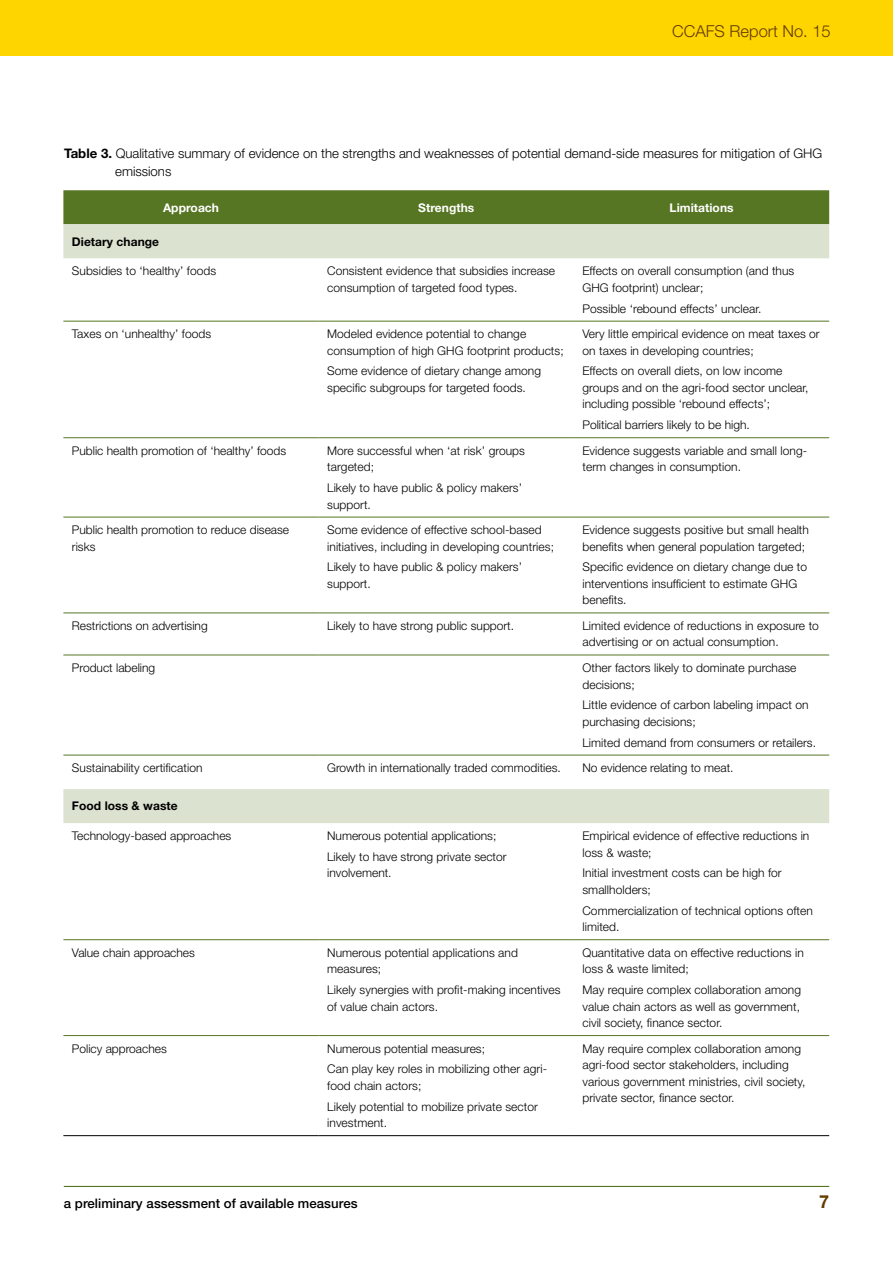
<style>
.page{position:relative;width:893px;height:1263px;background:#fff}
.page>*{position:absolute;margin:0;border:0;box-sizing:border-box;transform-origin:0 0}
.t1{font:700 18px "Helvetica Neue LT Std";color:#643c00}
.t2{font:300 16.5px "Helvetica Neue LT Std";color:#643c00}
.t3{font:300 13.2px/17.9px "Helvetica Neue LT Std";color:#000}
.t4{font:500 13.2px "Helvetica Neue LT Std";letter-spacing:.005em;color:#000}
.t5{font:300 12px/16.5px "Helvetica Neue LT Std";letter-spacing:.005em;color:#000}
.t6{font:700 12px "Helvetica Neue LT Std";letter-spacing:.005em;color:#fff}
.t7{font:700 12px "Helvetica Neue LT Std";letter-spacing:.005em;color:#000}
.s1{font-weight:700}
</style>
<div class="page">
<div style="left:0;top:0;width:893px;height:55px;background:#ffd500"></div>
<hr style="left:64px;top:1186px;width:765px;height:1px;background:#577624">
<div style="left:63px;top:190px;width:766px;height:34px;background:#577624"></div>
<svg style="left:63px;top:224px;width:766px;height:599px"></svg>
<hr style="left:63px;top:321px;width:256px;height:1px;background:#577624">
<hr style="left:319px;top:321px;width:255px;height:1px;background:#577624">
<hr style="left:574px;top:321px;width:255px;height:1px;background:#577624">
<hr style="left:63px;top:437px;width:256px;height:1px;background:#577624">
<hr style="left:319px;top:437px;width:255px;height:1px;background:#577624">
<hr style="left:574px;top:437px;width:255px;height:1px;background:#577624">
<hr style="left:63px;top:517px;width:256px;height:1px;background:#577624">
<hr style="left:319px;top:517px;width:255px;height:1px;background:#577624">
<hr style="left:574px;top:517px;width:255px;height:1px;background:#577624">
<hr style="left:63px;top:613px;width:256px;height:1px;background:#577624">
<hr style="left:319px;top:613px;width:255px;height:1px;background:#577624">
<hr style="left:574px;top:613px;width:255px;height:1px;background:#577624">
<hr style="left:63px;top:655px;width:256px;height:1px;background:#577624">
<hr style="left:319px;top:655px;width:255px;height:1px;background:#577624">
<hr style="left:574px;top:655px;width:255px;height:1px;background:#577624">
<hr style="left:63px;top:755px;width:256px;height:1px;background:#577624">
<hr style="left:319px;top:755px;width:255px;height:1px;background:#577624">
<hr style="left:574px;top:755px;width:255px;height:1px;background:#577624">
<hr style="left:63px;top:939px;width:256px;height:1px;background:#577624">
<hr style="left:319px;top:939px;width:255px;height:1px;background:#577624">
<hr style="left:574px;top:939px;width:255px;height:1px;background:#577624">
<hr style="left:63px;top:1035px;width:256px;height:1px;background:#577624">
<hr style="left:319px;top:1035px;width:255px;height:1px;background:#577624">
<hr style="left:574px;top:1035px;width:255px;height:1px;background:#577624">
<hr style="left:63px;top:1135px;width:256px;height:1px;background:#000">
<hr style="left:319px;top:1135px;width:255px;height:1px;background:#000">
<hr style="left:574px;top:1135px;width:255px;height:1px;background:#000">
<h2 class="t2" style="left:672px;top:21px;width:160px">CCAFS Report No. 15</h2>
<p class="t3" style="left:115px;top:144px;width:709px;text-indent:-51px"><span class="s1">Table 3.</span> Qualitative summary of evidence on the strengths and weaknesses of potential demand-side measures for mitigation of GHG emissions</p>
<p class="t6" style="left:163px;top:200px;width:57px">Approach</p>
<p class="t6" style="left:418px;top:200px;width:58px">Strengths</p>
<p class="t6" style="left:669px;top:200px;width:66px">Limitations</p>
<p class="t7" style="left:72px;top:234px;width:89px">Dietary change</p>
<p class="t5" style="left:72px;top:263px;width:146px">Subsidies to ‘healthy’ foods</p>
<p class="t5" style="left:327px;top:263px;width:229px">Consistent evidence that subsidies increase consumption of targeted food types.</p>
<p class="t5" style="left:582px;top:263px;width:213px">Effects on overall consumption (and thus<br>GHG footprint) unclear;</p>
<p class="t5" style="left:582px;top:300px;width:180px">Possible ‘rebound effects’ unclear.</p>
<p class="t5" style="left:72px;top:325px;width:141px">Taxes on ‘unhealthy’ foods</p>
<p class="t5" style="left:327px;top:325px;width:238px">Modeled evidence potential to change consumption of high GHG footprint products;</p>
<p class="t5" style="left:327px;top:363px;width:215px">Some evidence of dietary change among specific subgroups for targeted foods.</p>
<p class="t5" style="left:582px;top:325px;width:239px">Very little empirical evidence on meat taxes or on taxes in developing countries;</p>
<p class="t5" style="left:582px;top:363px;width:228px">Effects on overall diets, on low income groups and on the agri-food sector unclear, including possible ‘rebound effects’;</p>
<p class="t5" style="left:582px;top:416px;width:169px">Political barriers likely to be high.</p>
<p class="t5" style="left:72px;top:442px;width:216px">Public health promotion of ‘healthy’ foods</p>
<p class="t5" style="left:327px;top:442px;width:199px">More successful when ‘at risk’ groups targeted;</p>
<p class="t5" style="left:327px;top:479px;width:196px">Likely to have public &amp; policy makers’ support.</p>
<p class="t5" style="left:72px;top:521px;width:219px">Public health promotion to reduce disease risks</p>
<p class="t5" style="left:327px;top:521px;width:228px">Some evidence of effective school-based initiatives, including in developing countries;</p>
<p class="t5" style="left:327px;top:559px;width:196px">Likely to have public &amp; policy makers’ support.</p>
<p class="t5" style="left:582px;top:442px;width:226px">Evidence suggests variable and small long&shy;term changes in consumption.</p>
<p class="t5" style="left:582px;top:521px;width:228px">Evidence suggests positive but small health benefits when general population targeted;</p>
<p class="t5" style="left:582px;top:559px;width:226px">Specific evidence on dietary change due to interventions insufficient to estimate GHG benefits.</p>
<p class="t5" style="left:72px;top:617px;width:137px">Restrictions on advertising</p>
<p class="t5" style="left:327px;top:617px;width:188px">Likely to have strong public support.</p>
<p class="t5" style="left:582px;top:617px;width:238px">Limited evidence of reductions in exposure to advertising or on actual consumption.</p>
<p class="t5" style="left:72px;top:659px;width:85px">Product labeling</p>
<p class="t5" style="left:582px;top:659px;width:216px">Other factors likely to dominate purchase decisions;</p>
<p class="t5" style="left:582px;top:696px;width:228px">Little evidence of carbon labeling impact on purchasing decisions;</p>
<p class="t5" style="left:582px;top:734px;width:235px">Limited demand from consumers or retailers.</p>
<p class="t5" style="left:72px;top:759px;width:132px">Sustainability certification</p>
<p class="t5" style="left:327px;top:759px;width:235px">Growth in internationally traded commodities.</p>
<p class="t5" style="left:582px;top:759px;width:153px">No evidence relating to meat.</p>
<p class="t7" style="left:72px;top:799px;width:107px">Food loss &amp; waste</p>
<p class="t5" style="left:72px;top:827px;width:161px">Technology-based approaches</p>
<p class="t5" style="left:327px;top:825px;width:181px;line-height:20.7px">Numerous potential applications;<br>Likely to have strong private sector</p>
<p class="t5" style="left:327px;top:865px;width:66px">involvement.</p>
<p class="t5" style="left:582px;top:827px;width:228px">Empirical evidence of effective reductions in loss &amp; waste;</p>
<p class="t5" style="left:582px;top:865px;width:201px">Initial investment costs can be high for smallholders;</p>
<p class="t5" style="left:582px;top:902px;width:232px">Commercialization of technical options often limited.</p>
<p class="t5" style="left:72px;top:944px;width:124px">Value chain approaches</p>
<p class="t5" style="left:327px;top:944px;width:192px">Numerous potential applications and measures;</p>
<p class="t5" style="left:327px;top:981px;width:235px">Likely synergies with profit-making incentives of value chain actors.</p>
<p class="t5" style="left:72px;top:1040px;width:96px">Policy approaches</p>
<p class="t5" style="left:327px;top:1038px;width:221px;line-height:20.7px">Numerous potential measures;<br>Can play key roles in mobilizing other agri-</p>
<p class="t5" style="left:327px;top:1075px;width:212px;line-height:20.7px">food chain actors;<br>Likely potential to mobilize private sector</p>
<p class="t5" style="left:327px;top:1114px;width:61px">investment.</p>
<p class="t5" style="left:582px;top:944px;width:223px">Quantitative data on effective reductions in loss &amp; waste limited;</p>
<p class="t5" style="left:582px;top:981px;width:220px;text-align:justify">May require complex collaboration among value chain actors as well as government, civil society, finance sector.</p>
<p class="t5" style="left:582px;top:1040px;width:224px">May require complex collaboration among agri-food sector stakeholders, including various government ministries, civil society, private sector, finance sector.</p>
<p class="t4" style="left:64px;top:1195px;width:295px">a preliminary assessment of available measures</p>
<h1 class="t1" style="left:819px;top:1191px;width:12px">7</h1>
</div>
